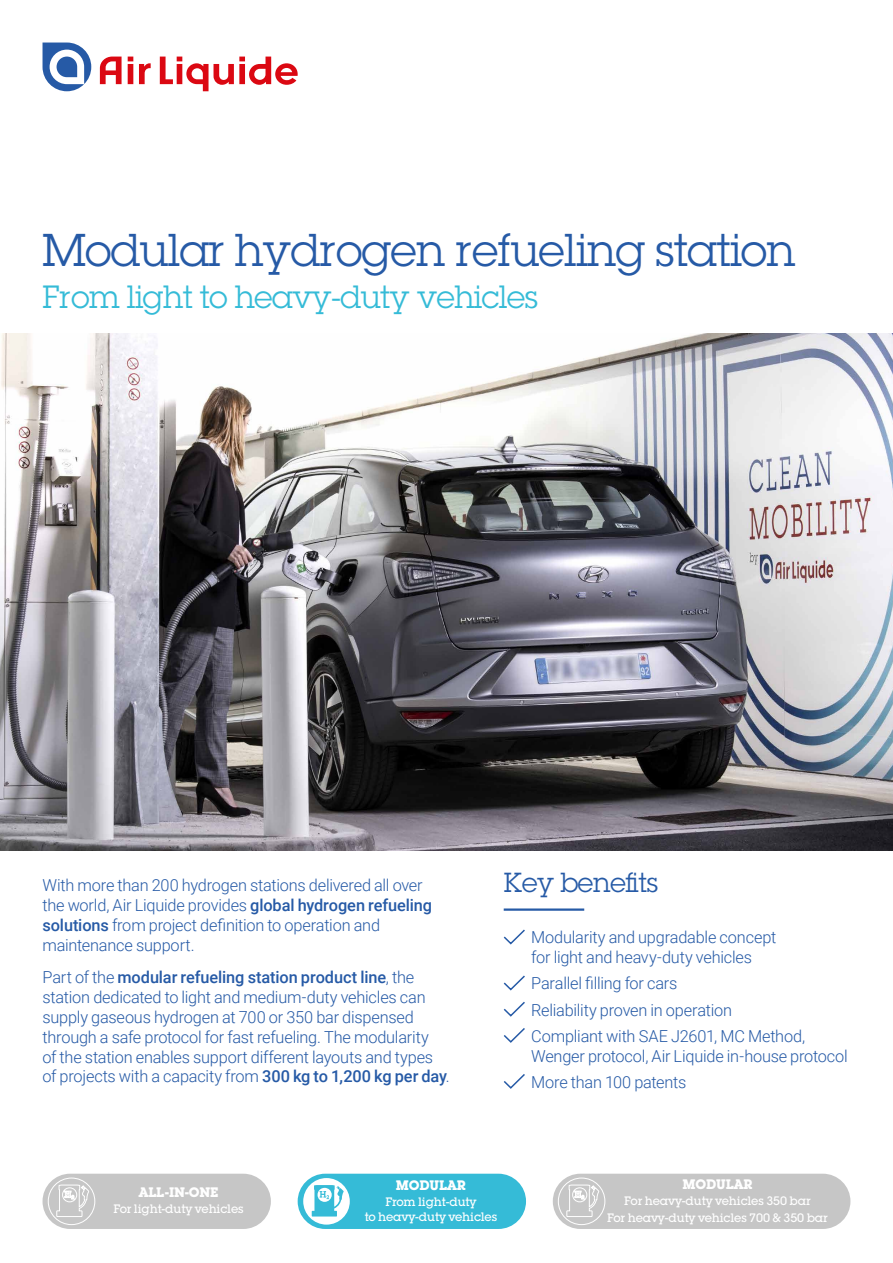
<style>
.page{position:relative;width:893px;height:1263px;background:#fff}
.page>*{position:absolute;margin:0;border:0;box-sizing:border-box;transform-origin:0 0}
.t1{font:45px "Lubalin Graph Std";letter-spacing:-.01em;color:#265aa6}
.t2{font:31.5px "Lubalin Graph Std";letter-spacing:-.01em;color:#35bbd7}
.t3{font:27px "Lubalin Graph Std";letter-spacing:-.01em;color:#265aa6}
.t4{font:300 16.5px/19.8px "Roboto";letter-spacing:-.015em;color:#265aa6}
.t5{font:700 13.5px "Lubalin Graph Std";letter-spacing:-.01em;color:#fff}
.t6{font:500 12px/14.4px "Lubalin Graph Std";letter-spacing:-.01em;color:#fff;text-align:center}
.s1{font-weight:500}
</style>
<div class="page">
<img style="left:0;top:334px;width:893px;height:516px">
<svg style="left:43px;top:43px;width:48px;height:48px"></svg>
<svg style="left:139px;top:63px;width:12px;height:21px"></svg>
<svg style="left:128px;top:57px;width:5px;height:27px"></svg>
<svg style="left:100px;top:57px;width:22px;height:27px"></svg>
<svg style="left:160px;top:57px;width:138px;height:34px"></svg>
<svg style="left:503px;top:929px;width:22px;height:16px"></svg>
<svg style="left:503px;top:975px;width:22px;height:16px"></svg>
<svg style="left:503px;top:1001px;width:22px;height:16px"></svg>
<svg style="left:503px;top:1028px;width:22px;height:15px"></svg>
<svg style="left:503px;top:1074px;width:22px;height:15px"></svg>
<hr style="left:504px;top:908px;width:80px;height:3px;background:#265aa6">
<div style="left:43px;top:1174px;width:228px;height:55px;background:#c6c6c6;border-radius:28px"></div>
<div style="left:298px;top:1174px;width:228px;height:55px;background:#35bbd7;border-radius:28px"></div>
<div style="left:553px;top:1174px;width:297px;height:55px;background:#c6c6c6;border-radius:28px"></div>
<div style="left:48px;top:1178px;width:47px;height:47px;border:1px solid #fff;border-radius:50%"></div>
<svg style="left:56px;top:1176px;width:34px;height:44px"></svg>
<div style="left:303px;top:1178px;width:47px;height:46px;background:#fff;border-radius:50%"></div>
<svg style="left:312px;top:1185px;width:32px;height:31px"></svg>
<div style="left:558px;top:1178px;width:47px;height:47px;border:1px solid #fff;border-radius:50%"></div>
<svg style="left:566px;top:1176px;width:34px;height:44px"></svg>
<h1 class="t1" style="left:43px;top:222px;width:755px">Modular hydrogen refueling station</h1>
<h2 class="t2" style="left:43px;top:277px;width:497px">From light to heavy-duty vehicles</h2>
<p class="t4" style="left:43px;top:875px;width:391px">With more than 200 hydrogen stations delivered all over the world, Air Liquide provides <span class="s1">global hydrogen refueling solutions</span> from project definition to operation and maintenance support.</p>
<p class="t4" style="left:43px;top:967px;width:409px">Part of the <span class="s1">modular refueling station product line</span>, the station dedicated to light and medium-duty vehicles can supply gaseous hydrogen at 700 or 350 bar dispensed through a safe protocol for fast refueling. The modularity<br>of the station enables support different layouts and types of projects with a capacity from <span class="s1">300 kg to 1,200 kg per day</span>.</p>
<h3 class="t3" style="left:504px;top:865px;width:156px">Key benefits</h3>
<p class="t4" style="left:531px;top:927px;width:247px">Modularity and upgradable concept for light and heavy-duty vehicles</p>
<p class="t4" style="left:531px;top:970px;width:275px;line-height:26.2px">Parallel filling for cars<br>Reliability proven in operation<br>Compliant with SAE J2601, MC Method,</p>
<p class="t4" style="left:531px;top:1042px;width:318px;line-height:26.2px">Wenger protocol, Air Liquide in-house protocol<br>More than 100 patents</p>
<p class="t5" style="left:139px;top:1183px;width:81px">ALL-IN-ONE</p>
<p class="t6" style="left:113px;top:1202px;width:132px">For light-duty vehicles</p>
<p class="t5" style="left:396px;top:1176px;width:72px">MODULAR</p>
<p class="t6" style="left:365px;top:1195px;width:134px">From light-duty<br>to heavy-duty vehicles</p>
<p class="t5" style="left:682px;top:1175px;width:72px">MODULAR</p>
<p class="t6" style="left:607px;top:1192px;width:222px;line-height:16.5px">For heavy-duty vehicles 350 bar<br>For heavy-duty vehicles 700 &amp; 350 bar</p>
</div>
